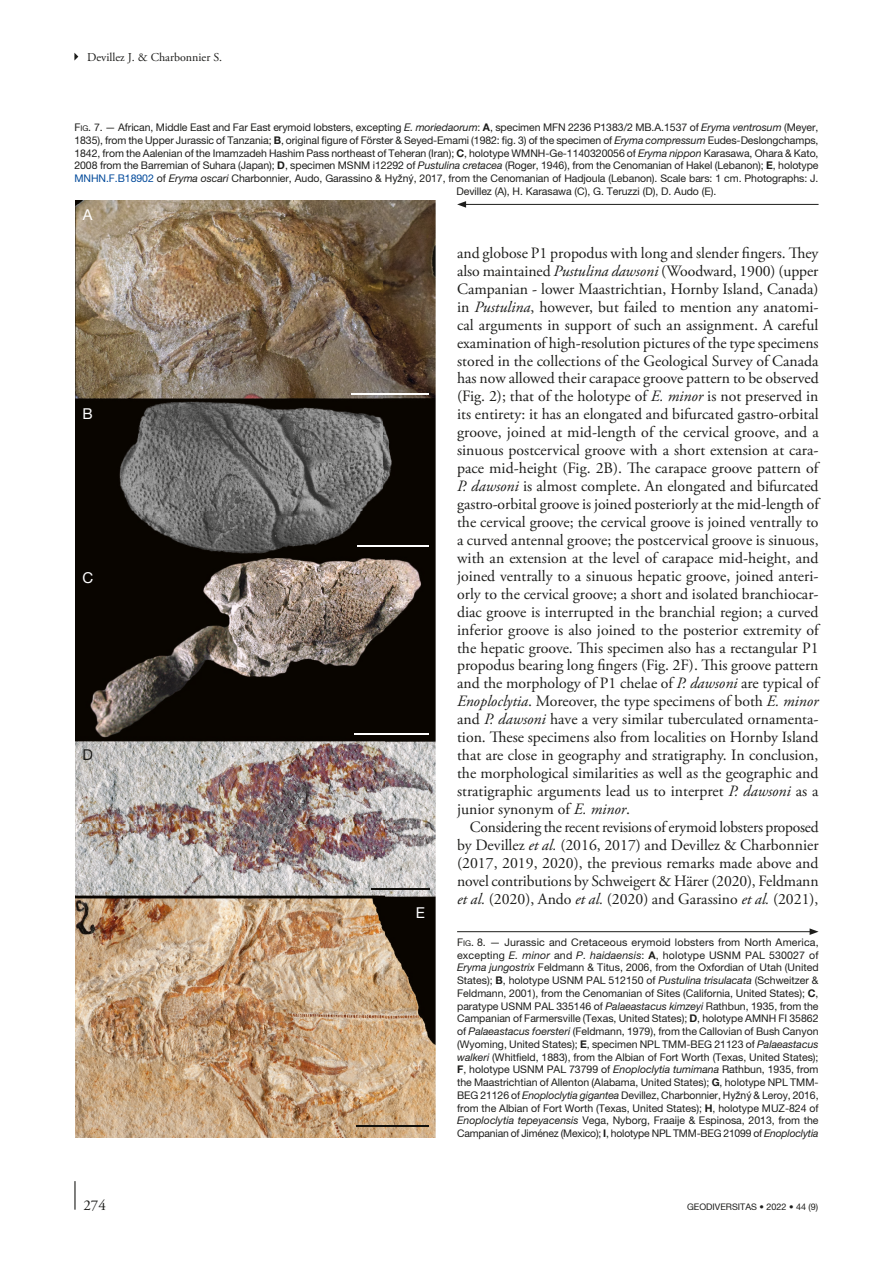
<style>
.page{position:relative;width:893px;height:1263px;background:#fff}
.page>*{position:absolute;margin:0;border:0;box-sizing:border-box;transform-origin:0 0}
.Texte_courant_Suite{font:15.75px/18px "Adobe Garamond Pro";color:#1d1d1b;text-align:justify}
.t1{font:15px "Helvetica Neue";color:#fff}
.t2{font:15px "Adobe Garamond Pro";color:#1d1d1b}
.t3{font:15px "Helvetica Neue";color:#1d1d1b}
.t4{font:12px "Adobe Garamond Pro";color:#1d1d1b}
.t5{font:10.5px/12.8px "Helvetica Neue";letter-spacing:-.005em;color:#1d1d1b;text-align:justify}
.t6{font:9px "Helvetica Neue";color:#1d1d1b}
.s1{font-style:inherit}
.s2{font-size:7.8px}
.s3{font-style:italic}
.s4{font-weight:700}
.s5{color:#00499a}
.s6{font-family:"Arial"}
</style>
<div class="page">
<hr style="left:74px;top:1181px;width:2px;height:29px;background:#1d1d1b">
<svg style="left:74px;top:53px;width:4px;height:8px"></svg>
<img style="left:75px;top:200px;width:360px;height:937px">
<hr style="left:356px;top:1125px;width:73px;height:1px;background:#12110d">
<hr style="left:354px;top:734px;width:75px;height:1px;background:#fff">
<hr style="left:371px;top:888px;width:58px;height:1px;background:#12110d">
<hr style="left:351px;top:394px;width:78px;height:1px;background:#fff">
<hr style="left:358px;top:545px;width:71px;height:2px;background:#fff">
<hr style="left:464px;top:204px;width:355px;height:1px;background:#1d1d1b">
<svg style="left:457px;top:201px;width:9px;height:7px"></svg>
<hr style="left:457px;top:931px;width:355px;height:1px;background:#1d1d1b">
<svg style="left:810px;top:928px;width:9px;height:7px"></svg>
<p class="t4" style="left:87px;top:50px;width:136px">Devillez J. &amp; Charbonnier S.</p>
<p class="t5" style="left:74px;top:121px;width:746px"><span class="s1">F</span><span class="s2">ig</span><span class="s1">. 7</span>. — African, Middle East and Far East erymoid lobsters, excepting <span class="s3">E. moriedaorum</span>: <span class="s4">A</span>, specimen MFN 2236 P1383/2 MB.A.1537 of <span class="s3">Eryma ventrosum</span> (Meyer,</p>
<p class="t5" style="left:74px;top:134px;width:746px">1835), from the Upper Jurassic of Tanzania; <span class="s4">B</span>, original figure of Förster &amp; Seyed-Emami (1982: fig. 3) of the specimen of <span class="s3">Eryma compressum</span> Eudes-Deslongchamps,</p>
<p class="t5" style="left:74px;top:146px;width:746px">1842, from the Aalenian of the Imamzadeh Hashim Pass northeast of Teheran (Iran); <span class="s4">C</span>, holotype WMNH-Ge-1140320056 of <span class="s3">Eryma nippon</span> Karasawa, Ohara &amp; Kato,</p>
<p class="t5" style="left:74px;top:159px;width:746px">2008 from the Barremian of Suhara (Japan); <span class="s4">D</span>, specimen MSNM i12292 of <span class="s3">Pustulina cretacea</span> (Roger, 1946), from the Cenomanian of Hakel (Lebanon); <span class="s4">E</span>, holotype</p>
<p class="t5" style="left:74px;top:172px;width:746px"><span class="s5">MNHN.F.B18902</span> of <span class="s3">Eryma oscari</span> Charbonnier, Audo, Garassino &amp; <span class="s6">Hyžný</span>, 2017, from the Cenomanian of Hadjoula (Lebanon). Scale bars: 1 cm. Photographs: J.</p>
<p class="t5" style="left:456px;top:185px;width:261px">Devillez (A), H. Karasawa (C), G. Teruzzi (D), D. Audo (E).</p>
<p class="t1" style="left:83px;top:206px;width:11px">A</p>
<p class="t1" style="left:83px;top:405px;width:12px">B</p>
<p class="t1" style="left:83px;top:568px;width:12px">C</p>
<p class="t3" style="left:83px;top:746px;width:12px">D</p>
<p class="t1" style="left:416px;top:903px;width:11px">E</p>
<p class="Texte_courant_Suite" style="left:457px;top:244px;width:363px">and globose P1 propodus with long and slender fingers. They also maintained <span class="s3">Pustulina dawsoni</span> (Woodward, 1900) (upper Campanian - lower Maastrichtian, Hornby Island, Canada) in <span class="s3">Pustulina</span>, however, but failed to mention any anatomi&shy;cal arguments in support of such an assignment. A careful examination of high-resolution pictures of the type specimens stored in the collections of the Geological Survey of Canada has now allowed their carapace groove pattern to be observed (Fig. 2); that of the holotype of <span class="s3">E. minor</span> is not preserved in its entirety: it has an elongated and bifurcated gastro-orbital groove, joined at mid-length of the cervical groove, and a sinuous postcervical groove with a short extension at cara&shy;pace mid-height (Fig. 2B). The carapace groove pattern of <span class="s3">P. dawsoni</span> is almost complete. An elongated and bifurcated gastro-orbital groove is joined posteriorly at the mid-length of the cervical groove; the cervical groove is joined ventrally to a curved antennal groove; the postcervical groove is sinuous, with an extension at the level of carapace mid-height, and joined ventrally to a sinuous hepatic groove, joined anteri&shy;orly to the cervical groove; a short and isolated branchiocar&shy;diac groove is interrupted in the branchial region; a curved inferior groove is also joined to the posterior extremity of the hepatic groove. This specimen also has a rectangular P1 propodus bearing long fingers (Fig. 2F). This groove pattern and the morphology of P1 chelae of <span class="s3">P. dawsoni</span> are typical of <span class="s3">Enoploclytia</span>. Moreover, the type specimens of both <span class="s3">E. minor </span>and <span class="s3">P. dawsoni</span> have a very similar tuberculated ornamenta&shy;tion. These specimens also from localities on Hornby Island that are close in geography and stratigraphy. In conclusion, the morphological similarities as well as the geographic and stratigraphic arguments lead us to interpret <span class="s3">P. dawsoni</span> as a junior synonym of <span class="s3">E. minor</span>.</p>
<p class="Texte_courant_Suite" style="left:457px;top:818px;width:363px;text-indent:13px">Considering the recent revisions of erymoid lobsters proposed by Devillez <span class="s3">et al.</span> (2016, 2017) and Devillez &amp; Charbonnier (2017, 2019, 2020), the previous remarks made above and novel contributions by Schweigert &amp; Härer (2020), Feldmann <span class="s3">et al.</span> (2020), Ando <span class="s3">et al.</span> (2020) and Garassino <span class="s3">et al.</span> (2021),</p>
<p class="t5" style="left:457px;top:936px;width:363px"><span class="s1">F</span><span class="s2">ig</span><span class="s1">. 8</span>. — Jurassic and Cretaceous erymoid lobsters from North America, excepting <span class="s3">E. minor</span> and <span class="s3">P. haidaensis</span>: <span class="s4">A</span>, holotype USNM PAL 530027 of <span class="s3">Eryma jungostrix</span> Feldmann &amp; Titus, 2006, from the Oxfordian of Utah (United States); <span class="s4">B</span>, holotype USNM PAL 512150 of <span class="s3">Pustulina trisulacata</span> (Schweitzer &amp; Feldmann, 2001), from the Cenomanian of Sites (California, United States); <span class="s4">C</span>, paratype USNM PAL 335146 of <span class="s3">Palaeastacus kimzeyi</span> Rathbun, 1935, from the Campanian of Farmersville (Texas, United States); <span class="s4">D</span>, holotype AMNH FI 35862 of <span class="s3">Palaeastacus foersteri</span> (Feldmann, 1979), from the Callovian of Bush Canyon (Wyoming, United States); <span class="s4">E</span>, specimen NPL TMM-BEG 21123 of <span class="s3">Palaeastacus walkeri</span> (Whitfield, 1883), from the Albian of Fort Worth (Texas, United States); <span class="s4">F</span>, holotype USNM PAL 73799 of <span class="s3">Enoploclytia tumimana</span> Rathbun, 1935, from the Maastrichtian of Allenton (Alabama, United States); <span class="s4">G</span>, holotype NPL TMM-BEG 21126 of <span class="s3">Enoploclytia gigantea</span> Devillez, Charbonnier, <span class="s6">Hyžný</span> &amp; Leroy<span class="s1">,</span> 2016, from the Albian of Fort Worth (Texas, United States); <span class="s4">H</span>, holotype MUZ-824 of <span class="s3">Enoploclytia tepeyacensis</span> Vega, Nyborg, Fraaije &amp; Espinosa, 2013, from the Campanian of Jiménez (Mexico); <span class="s4">I</span>, holotype NPL TMM-BEG 21099 of <span class="s3">Enoploclytia</span></p>
<p class="t2" style="left:83px;top:1196px;width:24px">274</p>
<p class="t6" style="left:687px;top:1201px;width:133px">GEODIVERSITAS • 2022 • 44 (9)</p>
</div>
